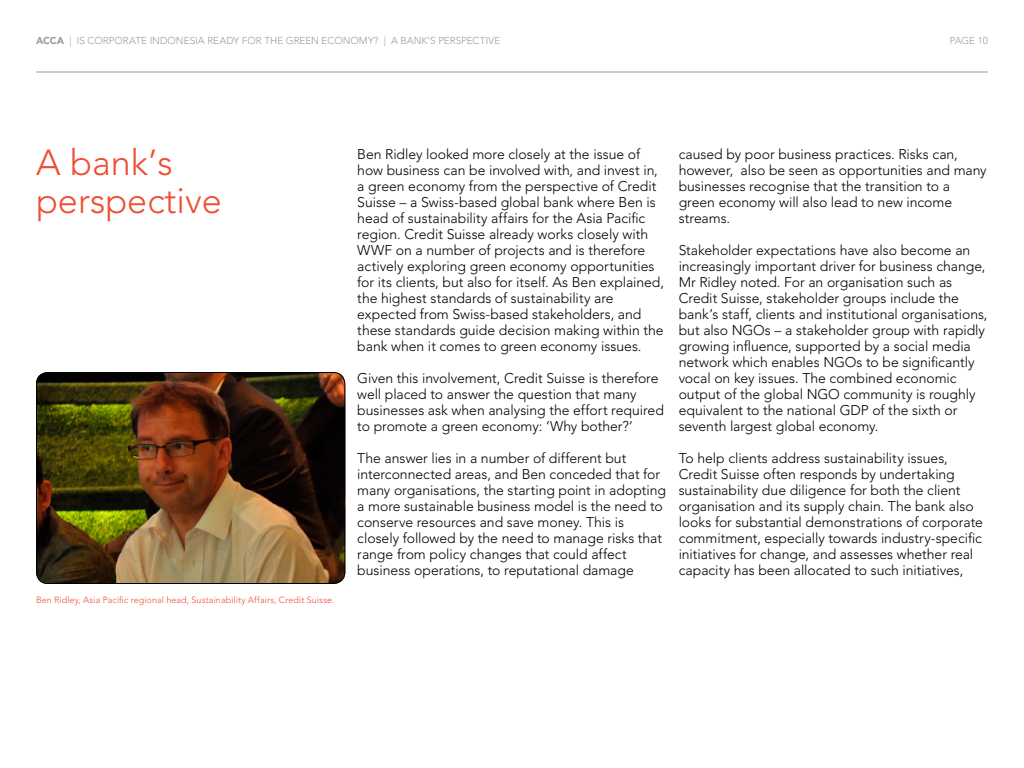
<style>
.page{position:relative;width:1024px;height:768px;background:#fff}
.page>*{position:absolute;margin:0;border:0;box-sizing:border-box;transform-origin:0 0}
.Heading_L1__Chapter{font:300 36px/38px "Avenir LT Std";color:#ef4f34}
.body_text{font:300 14px/16px "Avenir LT Std";letter-spacing:-.005em;color:#000}
.t1{font:300 10px "Avenir LT Std";color:#9c9d9a}
.Caption_text{font:300 9px "Avenir LT Std";letter-spacing:.01em;color:#ef4f34}
.s1{font-weight:900}
</style>
<div class="page">
<hr style="left:36px;top:72px;width:952px;height:1px;background:#9c9d9a">
<img style="left:36px;top:372px;width:309px;height:212px">
<div style="left:36px;top:372px;width:309px;height:212px;border:1px solid #000;border-radius:12px"></div>
<p class="t1" style="left:36px;top:34px;width:379px"><span class="s1">ACCA</span> | IS CORPORATE INDONESIA READY FOR THE GREEN ECONOMY? | A bank</p>
<p class="t1" style="left:428px;top:34px;width:18px">’s perspective</p>
<p class="t1" style="left:950px;top:34px;width:40px">PAGE 10</p>
<p class="body_text" style="left:357px;top:146px;width:308px">Ben Ridley looked more closely at the issue of how business can be involved with, and invest in, a green economy from the perspective of Credit Suisse – a Swiss-based global bank where Ben is head of sustainability affairs for the Asia Pacific region. Credit Suisse already works closely with WWF on a number of projects and is therefore actively exploring green economy opportunities for its clients, but also for itself. As Ben explained, the highest standards of sustainability are expected from Swiss-based stakeholders, and these standards guide decision making within the bank when it comes to green economy issues.</p>
<p class="body_text" style="left:357px;top:370px;width:308px">Given this involvement, Credit Suisse is therefore well placed to answer the question that many businesses ask when analysing the effort required to promote a green economy: ‘Why bother?’</p>
<p class="body_text" style="left:357px;top:450px;width:310px">The answer lies in a number of different but interconnected areas, and Ben conceded that for many organisations, the starting point in adopting a more sustainable business model is the need to conserve resources and save money. This is closely followed by the need to manage risks that range from policy changes that could affect business operations, to reputational damage</p>
<p class="Heading_L1__Chapter" style="left:36px;top:144px;width:187px">A bank’s perspective</p>
<p class="body_text" style="left:679px;top:146px;width:310px">caused by poor business practices. Risks can, however, also be seen as opportunities and many businesses recognise that the transition to a green economy will also lead to new income streams.</p>
<p class="body_text" style="left:679px;top:242px;width:310px">Stakeholder expectations have also become an increasingly important driver for business change, Mr Ridley noted. For an organisation such as Credit Suisse, stakeholder groups include the bank’s staff, clients and institutional organisations, but also NGOs – a stakeholder group with rapidly growing influence, supported by a social media network which enables NGOs to be significantly vocal on key issues. The combined economic output of the global NGO community is roughly equivalent to the national GDP of the sixth or seventh largest global economy.</p>
<p class="body_text" style="left:679px;top:450px;width:306px">To help clients address sustainability issues, Credit Suisse often responds by undertaking sustainability due diligence for both the client organisation and its supply chain. The bank also looks for substantial demonstrations of corporate commitment, especially towards industry-specific initiatives for change, and assesses whether real capacity has been allocated to such initiatives,</p>
<p class="Caption_text" style="left:36px;top:594px;width:300px">Ben Ridley, Asia Pacific regional head, Sustainability Affairs, Credit Suisse.</p>
</div>
